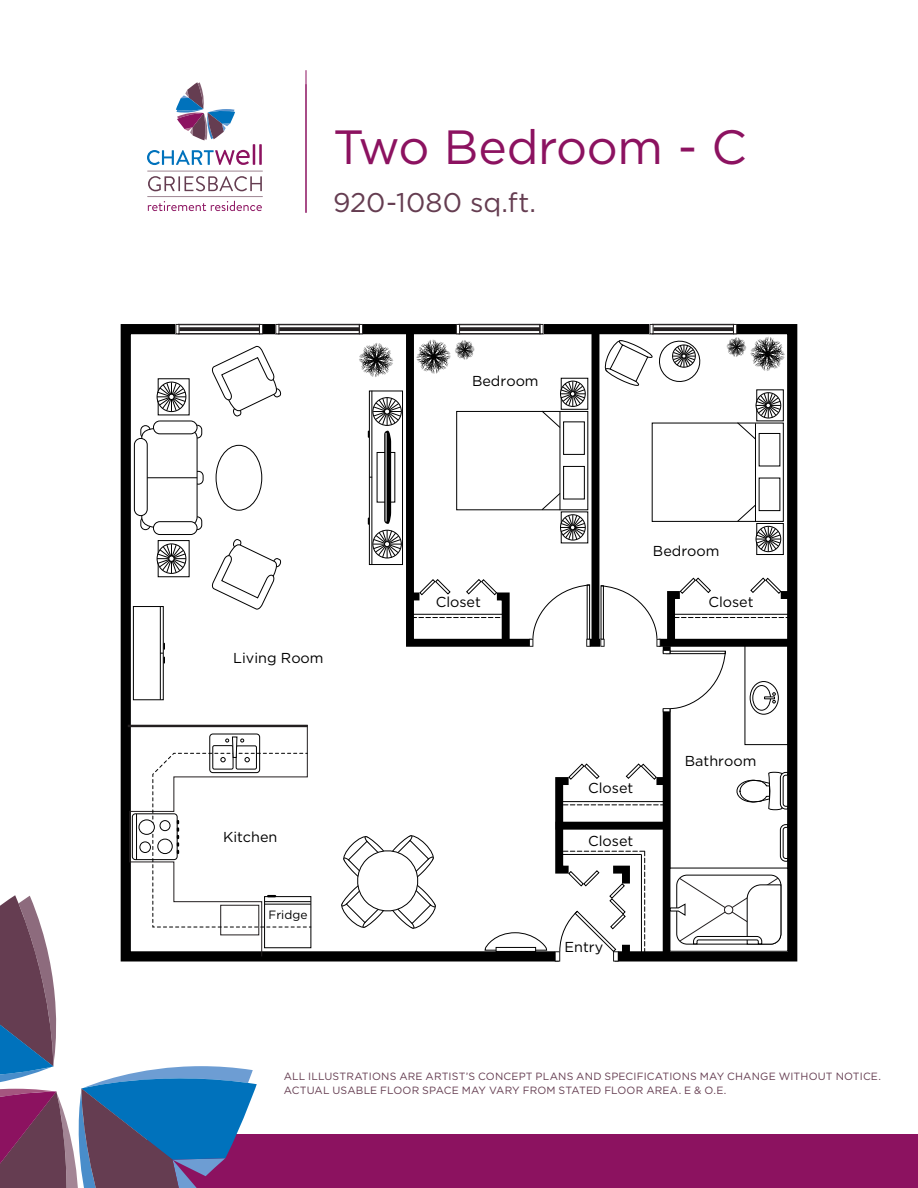
<style>
.page{position:relative;width:918px;height:1188px;background:#fff}
.page>*{position:absolute;margin:0;border:0;box-sizing:border-box;transform-origin:0 0}
.t1{font:48px "Gotham HTF";letter-spacing:-.01em;color:#8c1260}
.t2{font:27px "Gotham HTF";letter-spacing:.01em;color:#653d51}
.t3{font:14.4px "Gotham HTF";color:#000}
.t4{font:12px "Gotham HTF";color:#000}
.t5{font:10.5px/13.5px "Gotham HTF";letter-spacing:.015em;color:#653d51}
</style>
<div class="page">
<hr style="left:306px;top:70px;width:1px;height:143px;background:#8c1260">
<svg style="left:147px;top:150px;width:103px;height:15px"></svg>
<hr style="left:253px;top:144px;width:2px;height:21px;background:#8c1260">
<hr style="left:259px;top:144px;width:3px;height:21px;background:#8c1260">
<svg style="left:176px;top:82px;width:59px;height:58px"></svg>
<svg style="left:147px;top:171px;width:116px;height:40px"></svg>
<div style="left:147px;top:1134px;width:771px;height:54px;background:#8c1260"></div>
<svg style="left:120px;top:323px;width:678px;height:639px"></svg>
<svg style="left:402px;top:323px;width:396px;height:328px"></svg>
<div style="left:592px;top:326px;width:7px;height:316px;background:#000"></div>
<svg style="left:529px;top:584px;width:62px;height:63px"></svg>
<hr style="left:411px;top:614px;width:94px;height:1px;background:#000">
<hr style="left:563px;top:801px;width:101px;height:1px;background:#000">
<svg style="left:573px;top:804px;width:90px;height:1px"></svg>
<hr style="left:670px;top:614px;width:119px;height:1px;background:#000">
<div style="left:781px;top:591px;width:8px;height:8px;background:#000"></div>
<div style="left:663px;top:709px;width:8px;height:244px;background:#000"></div>
<div style="left:656px;top:777px;width:10px;height:8px;background:#000"></div>
<div style="left:555px;top:777px;width:18px;height:97px;border:8px solid #000"></div>
<div style="left:556px;top:822px;width:108px;height:8px;background:#000"></div>
<svg style="left:459px;top:324px;width:81px;height:10px"></svg>
<div style="left:458px;top:324px;width:82px;height:10px;border:1px solid #231f20"></div>
<svg style="left:460px;top:327px;width:80px;height:4px"></svg>
<div style="left:456px;top:324px;width:4px;height:10px;border:1px solid #231f20"></div>
<div style="left:653px;top:324px;width:81px;height:10px;background:#f7f7f7"></div>
<div style="left:733px;top:324px;width:4px;height:10px;border:1px solid #231f20"></div>
<div style="left:652px;top:324px;width:82px;height:10px;border:1px solid #231f20"></div>
<svg style="left:712px;top:327px;width:21px;height:4px"></svg>
<div style="left:179px;top:324px;width:81px;height:10px;background:#f7f7f7"></div>
<div style="left:259px;top:324px;width:4px;height:10px;border:1px solid #231f20"></div>
<div style="left:177px;top:324px;width:83px;height:10px;border:1px solid #231f20"></div>
<svg style="left:179px;top:327px;width:80px;height:4px"></svg>
<svg style="left:278px;top:324px;width:82px;height:10px"></svg>
<div style="left:359px;top:324px;width:4px;height:10px;border:1px solid #231f20"></div>
<div style="left:277px;top:324px;width:83px;height:10px;border:1px solid #231f20"></div>
<svg style="left:279px;top:327px;width:80px;height:4px"></svg>
<div style="left:275px;top:324px;width:4px;height:10px;border:1px solid #231f20"></div>
<svg style="left:734px;top:771px;width:55px;height:40px"></svg>
<svg style="left:779px;top:824px;width:10px;height:38px"></svg>
<div style="left:744px;top:643px;width:45px;height:102px;border:1px solid #000"></div>
<div style="left:670px;top:868px;width:118px;height:83px;background:#fff"></div>
<div style="left:670px;top:868px;width:118px;height:84px;border:1px solid #000"></div>
<div style="left:676px;top:875px;width:105px;height:70px;border:1px solid #000;border-radius:10px"></div>
<svg style="left:670px;top:877px;width:112px;height:68px"></svg>
<svg style="left:0;top:725px;width:311px;height:463px"></svg>
<svg style="left:412px;top:578px;width:102px;height:70px"></svg>
<svg style="left:600px;top:577px;width:188px;height:138px"></svg>
<svg style="left:568px;top:763px;width:32px;height:17px"></svg>
<svg style="left:555px;top:851px;width:90px;height:111px"></svg>
<svg style="left:625px;top:763px;width:33px;height:17px"></svg>
<svg style="left:484px;top:932px;width:64px;height:19px"></svg>
<hr style="left:496px;top:947px;width:40px;height:4px;background:#fff">
<div style="left:496px;top:947px;width:40px;height:5px;border:1px solid #000"></div>
<div style="left:194px;top:471px;width:9px;height:13px;background:#fff;border-radius:5px"></div>
<div style="left:193px;top:471px;width:11px;height:14px;border:1px solid #000;border-radius:5px"></div>
<div style="left:192px;top:425px;width:10px;height:13px;background:#fff;border:1px solid #000;border-radius:5px"></div>
<div style="left:140px;top:425px;width:11px;height:14px;border:1px solid #000;border-radius:5px"></div>
<div style="left:140px;top:516px;width:11px;height:14px;border:1px solid #000;border-radius:5px"></div>
<div style="left:192px;top:517px;width:10px;height:13px;background:#fff;border-radius:5px"></div>
<div style="left:192px;top:516px;width:10px;height:14px;border:1px solid #000;border-radius:5px"></div>
<svg style="left:141px;top:427px;width:57px;height:102px"></svg>
<div style="left:134px;top:438px;width:13px;height:78px;background:#fff;border-radius:6px"></div>
<div style="left:134px;top:438px;width:14px;height:78px;border:1px solid #000;border-radius:6px"></div>
<div style="left:153px;top:522px;width:44px;height:13px;background:#fff;border-radius:6px"></div>
<div style="left:153px;top:521px;width:45px;height:14px;border:1px solid #000;border-radius:6px"></div>
<div style="left:153px;top:421px;width:44px;height:13px;background:#fff;border-radius:6px"></div>
<div style="left:153px;top:421px;width:45px;height:13px;border:1px solid #000;border-radius:6px"></div>
<hr style="left:147px;top:477px;width:50px;height:1px;background:#000">
<div style="left:158px;top:379px;width:31px;height:36px;background:#fff"></div>
<div style="left:157px;top:382px;width:29px;height:30px;border:1px solid #000;border-radius:50%"></div>
<svg style="left:157px;top:382px;width:29px;height:29px"></svg>
<div style="left:158px;top:541px;width:31px;height:36px;background:#fff"></div>
<div style="left:158px;top:540px;width:32px;height:37px;border:1px solid #000"></div>
<div style="left:157px;top:544px;width:29px;height:30px;border:1px solid #000;border-radius:50%"></div>
<svg style="left:157px;top:544px;width:29px;height:29px"></svg>
<svg style="left:212px;top:345px;width:70px;height:71px"></svg>
<svg style="left:212px;top:539px;width:70px;height:72px"></svg>
<div style="left:216px;top:445px;width:46px;height:66px;background:#fff;border:1px solid #000;border-radius:50%"></div>
<svg style="left:369px;top:391px;width:34px;height:174px"></svg>
<div style="left:369px;top:391px;width:34px;height:174px;border:1px solid #000"></div>
<hr style="left:371px;top:391px;width:1px;height:173px;background:#000">
<div style="left:373px;top:530px;width:29px;height:28px;border:1px solid #000;border-radius:50%"></div>
<svg style="left:373px;top:530px;width:28px;height:28px"></svg>
<div style="left:373px;top:397px;width:29px;height:29px;border:1px solid #000;border-radius:50%"></div>
<svg style="left:373px;top:398px;width:28px;height:27px"></svg>
<svg style="left:384px;top:431px;width:7px;height:93px"></svg>
<hr style="left:386px;top:433px;width:1px;height:88px;background:#fff">
<svg style="left:359px;top:343px;width:34px;height:34px"></svg>
<div style="left:133px;top:607px;width:30px;height:93px;background:#fff"></div>
<div style="left:133px;top:606px;width:31px;height:94px;border:1px solid #000"></div>
<hr style="left:160px;top:607px;width:1px;height:93px;background:#000">
<svg style="left:160px;top:643px;width:5px;height:20px"></svg>
<div style="left:757px;top:390px;width:26px;height:31px;background:#fff"></div>
<div style="left:756px;top:389px;width:28px;height:32px;border:1px solid #000"></div>
<div style="left:756px;top:392px;width:25px;height:26px;border:1px solid #000;border-radius:50%"></div>
<svg style="left:758px;top:525px;width:24px;height:28px"></svg>
<div style="left:756px;top:523px;width:28px;height:32px;border:1px solid #000"></div>
<div style="left:756px;top:526px;width:25px;height:26px;border:1px solid #000;border-radius:50%"></div>
<hr style="left:755px;top:423px;width:1px;height:99px;background:#000">
<svg style="left:736px;top:504px;width:45px;height:47px"></svg>
<svg style="left:736px;top:393px;width:45px;height:47px"></svg>
<div style="left:652px;top:423px;width:132px;height:99px;border:1px solid #000"></div>
<svg style="left:604px;top:324px;width:108px;height:64px"></svg>
<svg style="left:726px;top:337px;width:59px;height:34px"></svg>
<svg style="left:416px;top:339px;width:59px;height:35px"></svg>
<svg style="left:563px;top:380px;width:23px;height:28px"></svg>
<div style="left:560px;top:381px;width:26px;height:26px;border:1px solid #000;border-radius:50%"></div>
<svg style="left:563px;top:513px;width:23px;height:28px"></svg>
<div style="left:560px;top:514px;width:26px;height:26px;border:1px solid #000;border-radius:50%"></div>
<hr style="left:560px;top:412px;width:1px;height:98px;background:#000">
<svg style="left:541px;top:492px;width:44px;height:48px"></svg>
<svg style="left:541px;top:381px;width:44px;height:48px"></svg>
<div style="left:456px;top:411px;width:132px;height:99px;border:1px solid #000"></div>
<div style="left:563px;top:466px;width:22px;height:33px;border:1px solid #000"></div>
<div style="left:563px;top:421px;width:22px;height:34px;border:1px solid #000"></div>
<svg style="left:339px;top:833px;width:98px;height:97px"></svg>
<h1 class="t1" style="left:333px;top:120px;width:416px">Two Bedroom - C</h1>
<h2 class="t2" style="left:333px;top:187px;width:205px">920-1080 sq.ft.</h2>
<h3 class="t3" style="left:472px;top:373px;width:68px">Bedroom</h3>
<h3 class="t3" style="left:653px;top:543px;width:68px">Bedroom</h3>
<h3 class="t3" style="left:233px;top:650px;width:92px">Living Room</h3>
<h3 class="t3" style="left:223px;top:829px;width:56px">Kitchen</h3>
<p class="t4" style="left:269px;top:908px;width:40px">Fridge</p>
<h3 class="t3" style="left:436px;top:594px;width:47px">Closet</h3>
<h3 class="t3" style="left:708px;top:594px;width:47px">Closet</h3>
<h3 class="t3" style="left:588px;top:780px;width:47px">Closet</h3>
<h3 class="t3" style="left:588px;top:832px;width:47px">Closet</h3>
<h3 class="t3" style="left:565px;top:939px;width:40px">Entry</h3>
<h3 class="t3" style="left:685px;top:753px;width:73px">Bathroom</h3>
<p class="t5" style="left:284px;top:1069px;width:599px">ALL ILLUSTRATIONS ARE ARTIST’S CONCEPT PLANS AND SPECIFICATIONS MAY CHANGE WITHOUT NOTICE.<br>ACTUAL USABLE FLOOR SPACE MAY VARY FROM STATED FLOOR AREA. E &amp; O.E.</p>
</div>
